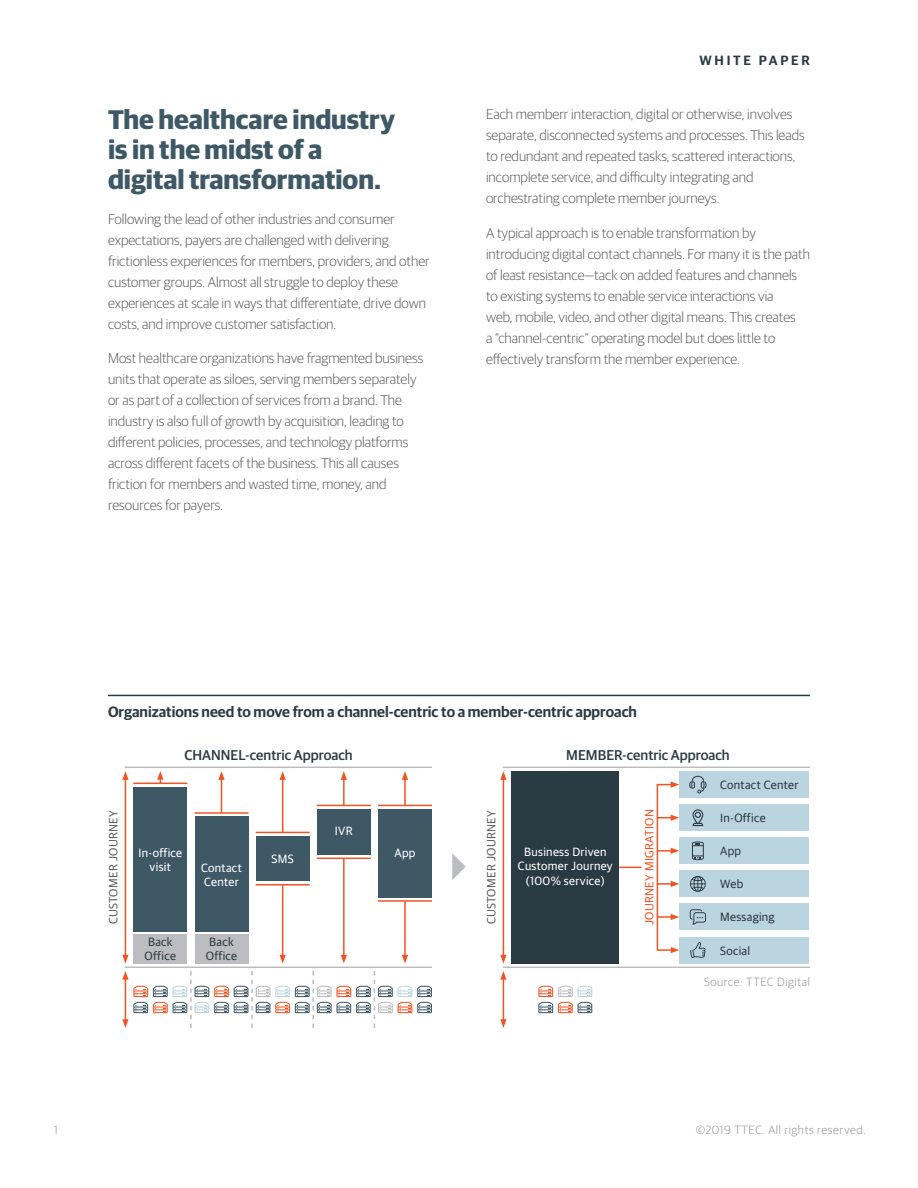
<style>
.page{position:relative;width:918px;height:1188px;background:#fff}
.page>*{position:absolute;margin:0;border:0;box-sizing:border-box;transform-origin:0 0}
.body_-_header{font:700 27px/30px "Guardian Sans";color:#3f5866}
.Chart_header{font:600 15px "Guardian Sans";color:#2a3a42}
.body{font:300 14.25px/21px "Guardian Sans";color:#5f5f62}
.t1{font:500 14.25px "Guardian Sans";color:#2a3a42}
.t2{font:600 13.5px "Guardian Sans";letter-spacing:.2em;color:#2a3a42}
.t3{font:12px/14.4px "Guardian Sans";letter-spacing:.025em;color:#fff;text-align:center}
.t4{font:12px/14.4px "Guardian Sans";letter-spacing:.025em;color:#2a3a42}
.source{font:300 12px "Guardian Sans";letter-spacing:.05em;color:#939598}
.t5{font:12px "Guardian Sans";letter-spacing:.025em;color:#5f5f62}
.t6{font:12px "Guardian Sans";letter-spacing:.025em;color:#f15424}
</style>
<div class="page">
<hr style="left:108px;top:695px;width:702px;height:1px;background:#2a3a42">
<div style="left:133px;top:787px;width:54px;height:145px;background:#3f5866"></div>
<div style="left:133px;top:934px;width:54px;height:30px;background:#bcbdc0"></div>
<div style="left:195px;top:934px;width:54px;height:30px;background:#bcbdc0"></div>
<div style="left:195px;top:817px;width:54px;height:115px;background:#3f5866"></div>
<div style="left:256px;top:836px;width:54px;height:45px;background:#3f5866"></div>
<div style="left:317px;top:809px;width:54px;height:46px;background:#3f5866"></div>
<div style="left:378px;top:809px;width:54px;height:88px;background:#3f5866"></div>
<hr style="left:125px;top:777px;width:1px;height:180px;background:#f15424">
<svg style="left:122px;top:771px;width:7px;height:9px"></svg>
<svg style="left:122px;top:955px;width:7px;height:9px"></svg>
<hr style="left:125px;top:767px;width:307px;height:1px;background:#bcbdc0">
<hr style="left:125px;top:967px;width:307px;height:1px;background:#bcbdc0">
<hr style="left:256px;top:832px;width:54px;height:1px;background:#f15424">
<hr style="left:282px;top:777px;width:1px;height:55px;background:#f15424">
<svg style="left:280px;top:771px;width:6px;height:9px"></svg>
<hr style="left:256px;top:884px;width:54px;height:2px;background:#f15424">
<hr style="left:282px;top:885px;width:1px;height:72px;background:#f15424">
<svg style="left:280px;top:955px;width:6px;height:9px"></svg>
<hr style="left:317px;top:805px;width:54px;height:1px;background:#f15424">
<hr style="left:343px;top:777px;width:2px;height:28px;background:#f15424">
<svg style="left:341px;top:771px;width:6px;height:9px"></svg>
<hr style="left:317px;top:858px;width:54px;height:1px;background:#f15424">
<hr style="left:343px;top:858px;width:2px;height:99px;background:#f15424">
<svg style="left:341px;top:955px;width:6px;height:9px"></svg>
<hr style="left:378px;top:805px;width:54px;height:1px;background:#f15424">
<hr style="left:404px;top:777px;width:2px;height:28px;background:#f15424">
<svg style="left:402px;top:771px;width:6px;height:9px"></svg>
<hr style="left:378px;top:900px;width:54px;height:2px;background:#f15424">
<hr style="left:404px;top:901px;width:2px;height:56px;background:#f15424">
<svg style="left:402px;top:955px;width:6px;height:9px"></svg>
<hr style="left:195px;top:812px;width:54px;height:2px;background:#f15424">
<hr style="left:221px;top:777px;width:1px;height:36px;background:#f15424">
<svg style="left:218px;top:771px;width:7px;height:9px"></svg>
<hr style="left:133px;top:783px;width:54px;height:1px;background:#f15424">
<svg style="left:157px;top:771px;width:6px;height:12px"></svg>
<svg style="left:122px;top:971px;width:310px;height:57px"></svg>
<div style="left:511px;top:771px;width:108px;height:193px;background:#2a3a42"></div>
<hr style="left:503px;top:777px;width:1px;height:180px;background:#f15424">
<svg style="left:500px;top:771px;width:7px;height:9px"></svg>
<svg style="left:500px;top:955px;width:7px;height:9px"></svg>
<hr style="left:503px;top:767px;width:307px;height:1px;background:#bcbdc0">
<hr style="left:503px;top:967px;width:307px;height:1px;background:#bcbdc0">
<hr style="left:503px;top:977px;width:1px;height:45px;background:#f15424">
<svg style="left:500px;top:971px;width:7px;height:9px"></svg>
<svg style="left:500px;top:1019px;width:7px;height:9px"></svg>
<svg style="left:538px;top:986px;width:54px;height:27px"></svg>
<div style="left:679px;top:771px;width:129px;height:27px;background:#bbd5e0"></div>
<div style="left:679px;top:804px;width:129px;height:27px;background:#bbd5e0"></div>
<div style="left:679px;top:837px;width:129px;height:27px;background:#bbd5e0"></div>
<div style="left:679px;top:870px;width:129px;height:27px;background:#bbd5e0"></div>
<div style="left:679px;top:904px;width:129px;height:26px;background:#bbd5e0"></div>
<div style="left:679px;top:937px;width:129px;height:27px;background:#bbd5e0"></div>
<svg style="left:619px;top:867px;width:23px;height:1px"></svg>
<div style="left:657px;top:784px;width:17px;height:167px;border:2px solid #f15424"></div>
<svg style="left:671px;top:947px;width:8px;height:6px"></svg>
<svg style="left:671px;top:781px;width:8px;height:7px"></svg>
<svg style="left:657px;top:815px;width:22px;height:6px"></svg>
<svg style="left:657px;top:848px;width:22px;height:6px"></svg>
<svg style="left:657px;top:881px;width:22px;height:6px"></svg>
<svg style="left:657px;top:914px;width:22px;height:6px"></svg>
<svg style="left:452px;top:853px;width:14px;height:27px"></svg>
<svg style="left:689px;top:776px;width:18px;height:17px"></svg>
<svg style="left:692px;top:809px;width:11px;height:17px"></svg>
<svg style="left:692px;top:841px;width:12px;height:19px"></svg>
<svg style="left:690px;top:876px;width:16px;height:16px"></svg>
<svg style="left:690px;top:909px;width:16px;height:16px"></svg>
<svg style="left:690px;top:942px;width:16px;height:16px"></svg>
<p class="body_-_header" style="left:108px;top:103px;width:289px">The healthcare industry is in the midst of a digital transformation.</p>
<p class="body" style="left:108px;top:207px;width:323px">Following the lead of other industries and consumer expectations, payers are challenged with delivering frictionless experiences for members, providers, and other customer groups. Almost all struggle to deploy these experiences at scale in ways that differentiate, drive down costs, and improve customer satisfaction.</p>
<p class="body" style="left:108px;top:347px;width:317px">Most healthcare organizations have fragmented business units that operate as siloes, serving members separately or as part of a collection of services from a brand. The industry is also full of growth by acquisition, leading to different policies, processes, and technology platforms across different facets of the business. This all causes friction for members and wasted time, money, and resources for payers.</p>
<p class="t2" style="left:700px;top:50px;width:112px">WHITE PAPER</p>
<p class="body" style="left:486px;top:103px;width:320px">Each memberr interaction, digital or otherwise, involves separate, disconnected systems and processes. This leads to redundant and repeated tasks, scattered interactions, incomplete service, and difficulty integrating and orchestrating complete member journeys.</p>
<p class="body" style="left:486px;top:221px;width:326px">A typical approach is to enable transformation by introducing digital contact channels. For many it is the path of least resistance—tack on added features and channels to existing systems to enable service interactions via<br>web, mobile, video, and other digital means. This creates<br>a “channel-centric” operating model but does little to effectively transform the member experience.</p>
<p class="Chart_header" style="left:108px;top:700px;width:530px">Organizations need to move from a channel-centric to a member-centric approach</p>
<p class="t1" style="left:185px;top:745px;width:170px">CHANNEL-centric Approach</p>
<p class="t1" style="left:566px;top:745px;width:165px">MEMBER-centric Approach</p>
<p class="t5" style="left:105px;top:924px;width:116px;rotate:-90deg">CUSTOMER JOURNEY</p>
<p class="t3" style="left:138px;top:845px;width:45px">In-office visit</p>
<p class="t3" style="left:201px;top:859px;width:42px;text-align:left">Contact<br>Center</p>
<p class="t4" style="left:145px;top:934px;width:33px">Back<br>Office</p>
<p class="t4" style="left:206px;top:934px;width:33px">Back<br>Office</p>
<p class="t3" style="left:272px;top:850px;width:24px">SMS</p>
<p class="t3" style="left:335px;top:823px;width:19px">IVR</p>
<p class="t3" style="left:395px;top:845px;width:22px">App</p>
<p class="t5" style="left:483px;top:924px;width:116px;rotate:-90deg">CUSTOMER JOURNEY</p>
<p class="t3" style="left:518px;top:844px;width:96px">Business Driven<br>Customer Journey (100% service)</p>
<p class="t6" style="left:641px;top:925px;width:118px;rotate:-90deg">JOURNEY MIGRATION</p>
<p class="t4" style="left:720px;top:777px;width:80px">Contact Center</p>
<p class="t4" style="left:720px;top:810px;width:47px">In-Office</p>
<p class="t4" style="left:720px;top:843px;width:22px">App</p>
<p class="t4" style="left:720px;top:876px;width:25px">Web</p>
<p class="t4" style="left:720px;top:909px;width:56px">Messaging</p>
<p class="t4" style="left:720px;top:942px;width:32px">Social</p>
<p class="source" style="left:704px;top:973px;width:107px">Source: TTEC Digital</p>
<p class="source" style="left:54px;top:1122px;width:5px">1</p>
<p class="source" style="left:696px;top:1122px;width:171px">©2019 TTEC. All rights reserved.</p>
</div>
